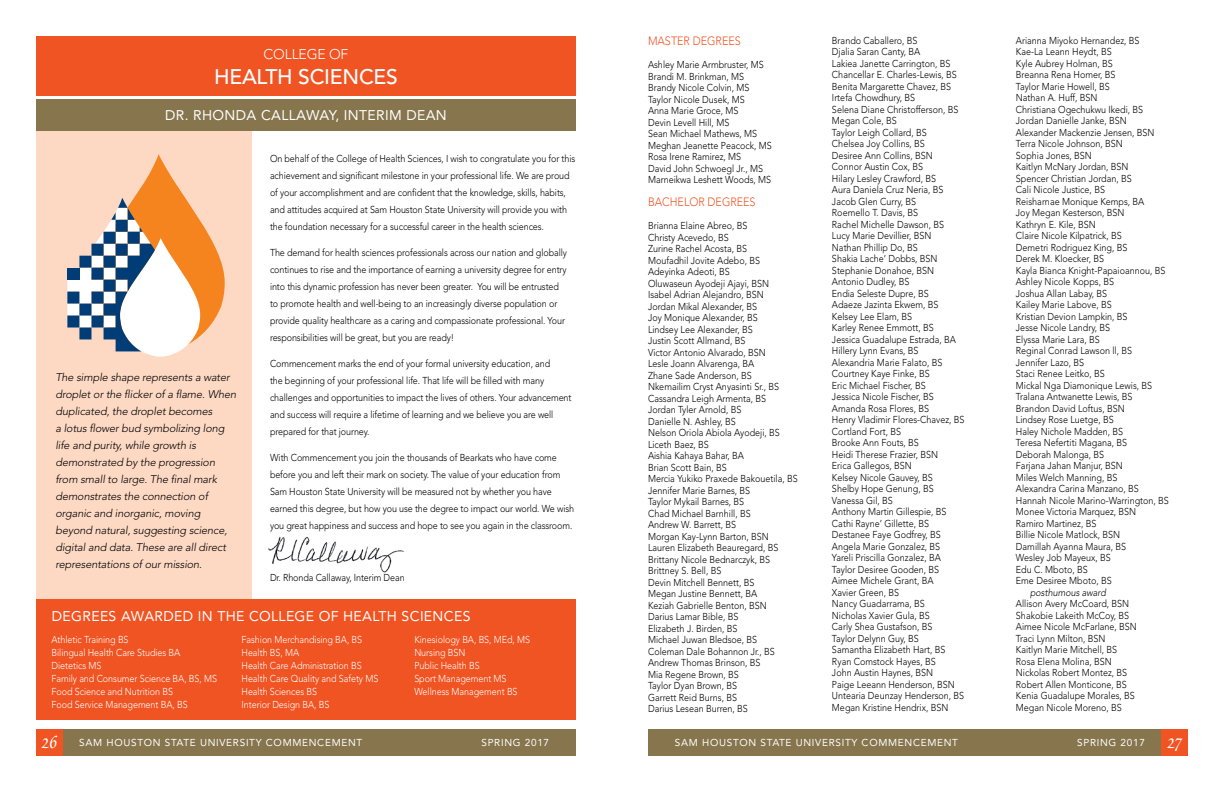
<style>
.page{position:relative;width:1224px;height:792px;background:#fff}
.page>*{position:absolute;margin:0;border:0;box-sizing:border-box;transform-origin:0 0}
.t1{font:24px "Poetica Chancery IV";color:#fff}
.t2{font:500 21px "Avenir";letter-spacing:-.01em;color:#fff}
.t3{font:14px "Avenir";letter-spacing:.025em;color:#fff}
.t4{font:300 14px "Avenir";letter-spacing:-.01em;color:#fff}
.t5{font:300 12px "Avenir";color:#f05423;scale:.9 1}
.t6{font:italic 300 11px/17px "Avenir";letter-spacing:-.01em;color:#000}
.t7{font:300 10px/11.5px "Avenir";color:#000;scale:.9 1}
.t8{font:300 10px/13px "Avenir";letter-spacing:-.005em;color:#fff;scale:.9 1}
.t9{font:10px "Avenir";letter-spacing:.07em;color:#fff}
.t10{font:italic 300 10px "Avenir";color:#000;scale:.9 1}
</style>
<div class="page">
<div style="left:36px;top:729px;width:540px;height:27px;background:#86754d"></div>
<div style="left:36px;top:729px;width:27px;height:27px;background:#f05423"></div>
<div style="left:648px;top:729px;width:540px;height:27px;background:#86754d"></div>
<div style="left:1161px;top:729px;width:27px;height:27px;background:#f05423"></div>
<div style="left:36px;top:131px;width:216px;height:468px;background:#fdd9c4"></div>
<div style="left:36px;top:99px;width:540px;height:32px;background:#86754d"></div>
<div style="left:36px;top:36px;width:540px;height:59px;background:#f05423"></div>
<div style="left:36px;top:599px;width:540px;height:121px;background:#f05423"></div>
<svg style="left:67px;top:154px;width:158px;height:203px"></svg>
<img style="left:268px;top:536px;width:136px;height:37px">
<h3 class="t4" style="left:264px;top:46px;width:86px">COLLEGE OF</h3>
<h2 class="t2" style="left:214px;top:64px;width:185px">HEALTH SCIENCES</h2>
<h3 class="t3" style="left:165px;top:107px;width:283px">DR. RHONDA CALLAWAY, INTERIM DEAN</h3>
<p class="t6" style="left:55px;top:369px;width:182px">The simple shape represents a water droplet or the flicker of a flame. When duplicated, the droplet becomes<br>a lotus flower bud symbolizing long life and purity, while growth is demonstrated by the progression from small to large. The final mark demonstrates the connection of organic and inorganic, moving beyond natural, suggesting science, digital and data. These are all direct representations of our mission.</p>
<p class="t7" style="left:270px;top:150px;width:341px;line-height:17px">On behalf of the College of Health Sciences, I wish to congratulate you for this achievement and significant milestone in your professional life. We are proud of your accomplishment and are confident that the knowledge, skills, habits, and attitudes acquired at Sam Houston State University will provide you with the foundation necessary for a successful career in the health sciences.</p>
<p class="t7" style="left:270px;top:244px;width:332px;line-height:17px">The demand for health sciences professionals across our nation and globally continues to rise and the importance of earning a university degree for entry into this dynamic profession has never been greater. You will be entrusted to promote health and well-being to an increasingly diverse population or provide quality healthcare as a caring and compassionate professional. Your responsibilities will be great, but you are ready!</p>
<p class="t7" style="left:270px;top:355px;width:337px;line-height:17px">Commencement marks the end of your formal university education, and<br>the beginning of your professional life. That life will be filled with many challenges and opportunities to impact the lives of others. Your advancement and success will require a lifetime of learning and we believe you are well prepared for that journey.</p>
<p class="t7" style="left:270px;top:449px;width:340px;line-height:17px">With Commencement you join the thousands of Bearkats who have come before you and left their mark on society. The value of your education from Sam Houston State University will be measured not by whether you have earned this degree, but how you use the degree to impact our world. We wish you great happiness and success and hope to see you again in the classroom.</p>
<p class="t7" style="left:270px;top:572px;width:151px">Dr. Rhonda Callaway, Interim Dean</p>
<h3 class="t3" style="left:52px;top:608px;width:420px">DEGREES AWARDED IN THE COLLEGE OF HEALTH SCIENCES</h3>
<p class="t8" style="left:51px;top:633px;width:186px">Athletic Training BS<br>Bilingual Health Care Studies BA<br>Dietetics MS<br>Family and Consumer Science BA, BS, MS<br>Food Science and Nutrition BS<br>Food Service Management BA, BS</p>
<p class="t8" style="left:242px;top:633px;width:153px">Fashion Merchandising BA, BS<br>Health BS, MA<br>Health Care Administration BS<br>Health Care Quality and Safety MS<br>Health Sciences BS<br>Interior Design BA, BS</p>
<p class="t8" style="left:414px;top:633px;width:130px">Kinesiology BA, BS, MEd, MS<br>Nursing BSN<br>Public Health BS<br>Sport Management MS<br>Wellness Management BS</p>
<p class="t5" style="left:648px;top:34px;width:105px">MASTER DEGREES</p>
<p class="t7" style="left:648px;top:59px;width:139px">Ashley Marie Armbruster, MS<br>Brandi M. Brinkman, MS<br>Brandy Nicole Colvin, MS<br>Taylor Nicole Dusek, MS<br>Anna Marie Groce, MS<br>Devin Levell Hill, MS<br>Sean Michael Mathews, MS<br>Meghan Jeanette Peacock, MS<br>Rosa Irene Ramirez, MS<br>David John Schwoegl Jr., MS<br>Marneikwa Leshett Woods, MS</p>
<p class="t5" style="left:648px;top:195px;width:121px">BACHELOR DEGREES</p>
<p class="t7" style="left:648px;top:220px;width:168px">Brianna Elaine Abreo, BS<br>Christy Acevedo, BS<br>Zurine Rachel Acosta, BS<br>Moufadhil Jovite Adebo, BS<br>Adeyinka Adeoti, BS<br>Oluwaseun Ayodeji Ajayi, BSN<br>Isabel Adrian Alejandro, BSN<br>Jordan Mikal Alexander, BS<br>Joy Monique Alexander, BS<br>Lindsey Lee Alexander, BS<br>Justin Scott Allmand, BS<br>Victor Antonio Alvarado, BSN<br>Lesle Joann Alvarenga, BA<br>Zhane Sade Anderson, BS<br>Nkemailim Cryst Anyasinti Sr., BS<br>Cassandra Leigh Armenta, BS<br>Jordan Tyler Arnold, BS<br>Danielle N. Ashley, BS<br>Nelson Oriola Abiola Ayodeji, BS<br>Liceth Baez, BS<br>Aishia Kahaya Bahar, BA<br>Brian Scott Bain, BS<br>Mercia Yukiko Praxede Bakouetila, BS<br>Jennifer Marie Barnes, BS<br>Taylor Mykail Barnes, BS<br>Chad Michael Barnhill, BS<br>Andrew W. Barrett, BS<br>Morgan Kay-Lynn Barton, BSN<br>Lauren Elizabeth Beauregard, BS<br>Brittany Nicole Bednarczyk, BS<br>Brittney S. Bell, BS<br>Devin Mitchell Bennett, BS<br>Megan Justine Bennett, BA<br>Keziah Gabrielle Benton, BSN<br>Darius Lamar Bible, BS<br>Elizabeth J. Birden, BS<br>Michael Juwan Bledsoe, BS<br>Coleman Dale Bohannon Jr., BS<br>Andrew Thomas Brinson, BS<br>Mia Regene Brown, BS<br>Taylor Dyan Brown, BS<br>Garrett Reid Burns, BS<br>Darius Lesean Burren, BS</p>
<p class="t7" style="left:832px;top:34px;width:149px">Brando Caballero, BS<br>Djalia Saran Canty, BA<br>Lakiea Janette Carrington, BS<br>Chancellar E. Charles-Lewis, BS<br>Benita Margarette Chavez, BS<br>Irtefa Chowdhury, BS<br>Selena Diane Christofferson, BS<br>Megan Cole, BS<br>Taylor Leigh Collard, BS<br>Chelsea Joy Collins, BS<br>Desiree Ann Collins, BSN<br>Connor Austin Cox, BS<br>Hilary Lesley Crawford, BS<br>Aura Daniela Cruz Neria, BS<br>Jacob Glen Curry, BS<br>Roemello T. Davis, BS<br>Rachel Michelle Dawson, BS<br>Lucy Marie Devillier, BSN<br>Nathan Phillip Do, BS<br>Shakia Lache’ Dobbs, BSN<br>Stephanie Donahoe, BSN<br>Antonio Dudley, BS<br>Endia Seleste Dupre, BS<br>Adaeze Jazinta Ekwem, BS<br>Kelsey Lee Elam, BS<br>Karley Renee Emmott, BS<br>Jessica Guadalupe Estrada, BA<br>Hillery Lynn Evans, BS<br>Alexandria Marie Falato, BS<br>Courtney Kaye Finke, BS<br>Eric Michael Fischer, BS<br>Jessica Nicole Fischer, BS<br>Amanda Rosa Flores, BS<br>Henry Vladimir Flores-Chavez, BS<br>Cortland Fort, BS<br>Brooke Ann Fouts, BS<br>Heidi Therese Frazier, BSN<br>Erica Gallegos, BSN<br>Kelsey Nicole Gauvey, BS<br>Shelby Hope Genung, BS<br>Vanessa Gil, BS<br>Anthony Martin Gillespie, BS<br>Cathi Rayne’ Gillette, BS<br>Destanee Faye Godfrey, BS<br>Angela Marie Gonzalez, BS<br>Yareli Priscilla Gonzalez, BA<br>Taylor Desiree Gooden, BS<br>Aimee Michele Grant, BA<br>Xavier Green, BS<br>Nancy Guadarrama, BS<br>Nicholas Xavier Gula, BS<br>Carly Shea Gustafson, BS<br>Taylor Delynn Guy, BS<br>Samantha Elizabeth Hart, BS<br>Ryan Comstock Hayes, BS<br>John Austin Haynes, BSN<br>Paige Leeann Henderson, BSN<br>Untearia Deunzay Henderson, BS<br>Megan Kristine Hendrix, BSN</p>
<p class="t7" style="left:1016px;top:34px;width:171px">Arianna Miyoko Hernandez, BS<br>Kae-La Leann Heydt, BS<br>Kyle Aubrey Holman, BS<br>Breanna Rena Homer, BS<br>Taylor Marie Howell, BS<br>Nathan A. Huff, BSN<br>Christiana Ogechukwu Ikedi, BS<br>Jordan Danielle Janke, BSN<br>Alexander Mackenzie Jensen, BSN<br>Terra Nicole Johnson, BSN<br>Sophia Jones, BSN<br>Kaitlyn McNary Jordan, BSN<br>Spencer Christian Jordan, BS<br>Cali Nicole Justice, BS<br>Reisharnae Monique Kemps, BA<br>Joy Megan Kesterson, BSN<br>Kathryn E. Kile, BSN<br>Claire Nicole Kilpatrick, BS<br>Demetri Rodriguez King, BS<br>Derek M. Kloecker, BS<br>Kayla Bianca Knight-Papaioannou, BS<br>Ashley Nicole Kopps, BS<br>Joshua Allan Labay, BS<br>Kailey Marie Labove, BS<br>Kristian Devion Lampkin, BS<br>Jesse Nicole Landry, BS<br>Elyssa Marie Lara, BS<br>Reginal Conrad Lawson ll, BS<br>Jennifer Lazo, BS<br>Staci Renee Leitko, BS<br>Mickal Nga Diamonique Lewis, BS<br>Tralana Antwanette Lewis, BS<br>Brandon David Loftus, BSN<br>Lindsey Rose Luetge, BS<br>Haley Nichole Madden, BS<br>Teresa Nefertiti Magana, BS<br>Deborah Malonga, BS<br>Farjana Jahan Manjur, BSN<br>Miles Welch Manning, BS<br>Alexandra Carina Manzano, BS<br>Hannah Nicole Marino-Warrington, BS<br>Monee Victoria Marquez, BSN<br>Ramiro Martinez, BS<br>Billie Nicole Matlock, BSN<br>Damillah Ayanna Maura, BS<br>Wesley Job Mayeux, BS<br>Edu C. Mboto, BS<br>Eme Desiree Mboto, BS</p>
<p class="t10" style="left:1030px;top:586px;width:86px">posthumous award</p>
<p class="t7" style="left:1016px;top:598px;width:136px">Allison Avery McCoard, BSN<br>Shakobie Lakeith McCoy, BS<br>Aimee Nicole McFarlane, BSN<br>Traci Lynn Milton, BSN<br>Kaitlyn Marie Mitchell, BS<br>Rosa Elena Molina, BSN<br>Nickolas Robert Montez, BS<br>Robert Allen Monticone, BS<br>Kenia Guadalupe Morales, BS<br>Megan Nicole Moreno, BS</p>
<h1 class="t1" style="left:42px;top:730px;width:17px">26</h1>
<p class="t9" style="left:79px;top:737px;width:285px">SAM HOUSTON STATE UNIVERSITY COMMENCEMENT</p>
<p class="t9" style="left:481px;top:737px;width:69px">SPRING 2017</p>
<p class="t9" style="left:675px;top:737px;width:285px">SAM HOUSTON STATE UNIVERSITY COMMENCEMENT</p>
<p class="t9" style="left:1077px;top:737px;width:69px">SPRING 2017</p>
<h1 class="t1" style="left:1167px;top:730px;width:16px">27</h1>
</div>
